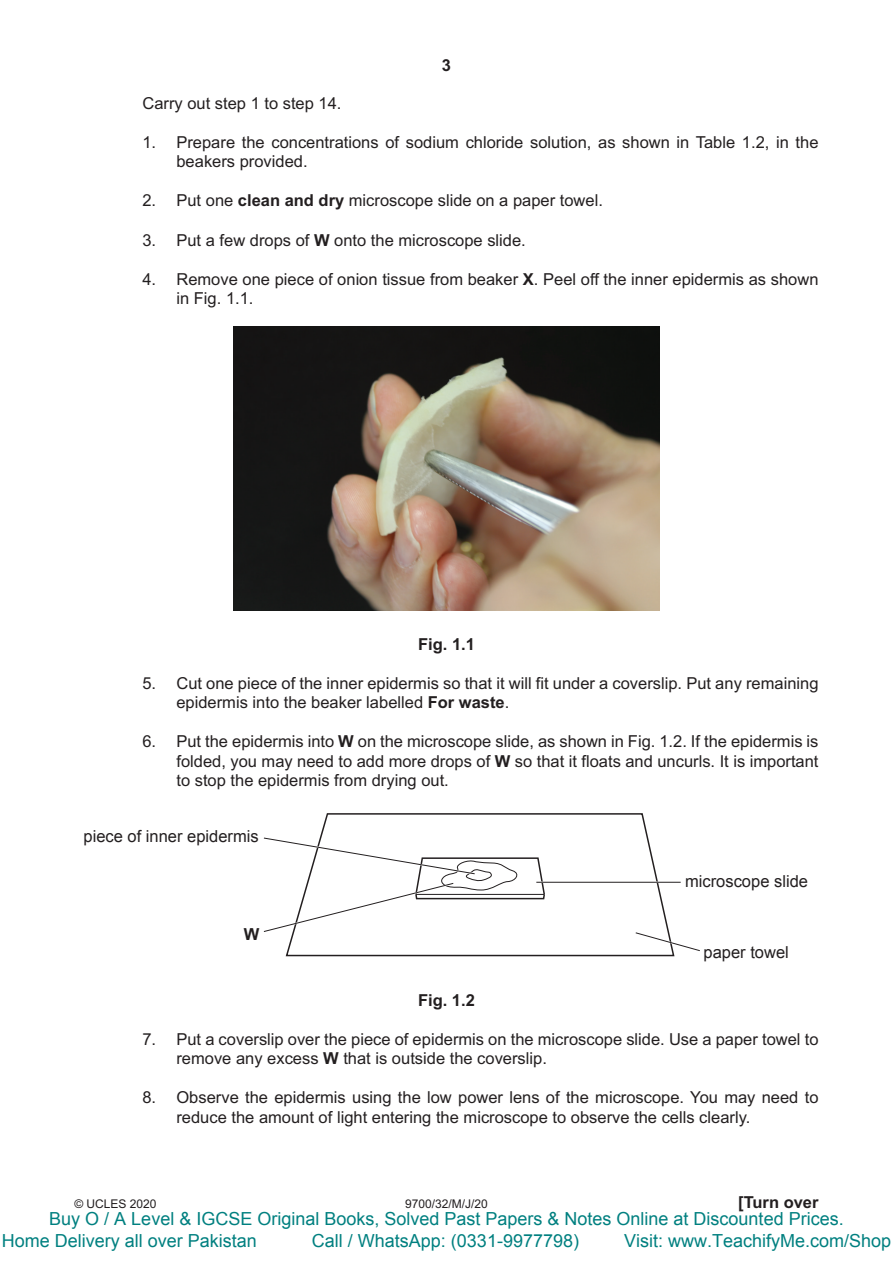
<style>
.page{position:relative;width:893px;height:1263px;background:#fff}
.page>*{position:absolute;margin:0;border:0;box-sizing:border-box;transform-origin:0 0}
.t1{font:18px/21.6px "Arial";color:#008080}
.t2{font:16.5px/19.5px "Arial";color:#231f20}
.t3{font:700 16.5px "Arial";color:#231f20}
.t4{font:12px "Arial";color:#231f20}
.s1{font-weight:700}
</style>
<div class="page">
<img style="left:234px;top:327px;width:425px;height:283px">
<svg style="left:285px;top:813px;width:390px;height:144px"></svg>
<hr style="left:536px;top:881px;width:145px;height:2px;background:#fff">
<hr style="left:536px;top:882px;width:145px;height:1px;background:#231f20">
<svg style="left:634px;top:931px;width:66px;height:21px"></svg>
<svg style="left:263px;top:836px;width:283px;height:97px"></svg>
<p class="t3" style="left:442px;top:53px;width:11px">3</p>
<p class="t2" style="left:142px;top:93px;width:201px">Carry out step 1 to step 14.</p>
<p class="t2" style="left:176px;top:132px;width:644px;text-indent:-34px">1. Prepare the concentrations of sodium chloride solution, as shown in Table 1.2, in the beakers provided.</p>
<p class="t2" style="left:142px;top:191px;width:462px">2. Put one <span class="s1">clean and dry</span> microscope slide on a paper towel.</p>
<p class="t2" style="left:142px;top:230px;width:385px">3. Put a few drops of <span class="s1">W</span> onto the microscope slide.</p>
<p class="t2" style="left:176px;top:269px;width:644px;text-indent:-34px">4. Remove one piece of onion tissue from beaker <span class="s1">X</span>. Peel off the inner epidermis as shown in Fig. 1.1.</p>
<p class="t3" style="left:418px;top:632px;width:58px">Fig. 1.1</p>
<p class="t2" style="left:176px;top:673px;width:643px;text-indent:-34px">5. Cut one piece of the inner epidermis so that it will fit under a coverslip. Put any remaining epidermis into the beaker labelled <span class="s1">For waste</span>.</p>
<p class="t2" style="left:176px;top:731px;width:644px;text-align:justify;text-indent:-34px">6. Put the epidermis into <span class="s1">W</span> on the microscope slide, as shown in Fig. 1.2. If the epidermis is folded, you may need to add more drops of <span class="s1">W</span> so that it floats and uncurls. It is important to stop the epidermis from drying out.</p>
<p class="t2" style="left:84px;top:827px;width:177px">piece of inner epidermis</p>
<p class="t3" style="left:244px;top:923px;width:17px">W</p>
<p class="t2" style="left:685px;top:872px;width:124px">microscope slide</p>
<p class="t2" style="left:704px;top:942px;width:87px">paper towel</p>
<p class="t3" style="left:418px;top:988px;width:58px">Fig. 1.2</p>
<p class="t2" style="left:176px;top:1029px;width:644px;text-indent:-34px">7. Put a coverslip over the piece of epidermis on the microscope slide. Use a paper towel to remove any excess <span class="s1">W</span> that is outside the coverslip.</p>
<p class="t2" style="left:176px;top:1088px;width:644px;text-indent:-34px">8. Observe the epidermis using the low power lens of the microscope. You may need to reduce the amount of light entering the microscope to observe the cells clearly.</p>
<p class="t4" style="left:74px;top:1195px;width:84px">© UCLES 2020</p>
<p class="t4" style="left:405px;top:1195px;width:84px">9700/32/M/J/20</p>
<p class="t3" style="left:738px;top:1190px;width:82px">[Turn over</p>
<p class="t1" style="left:2px;top:1208px;width:843px;text-indent:47px">Buy O / A Level &amp; IGCSE Original Books, Solved Past Papers &amp; Notes Online at Discounted Prices.<br>Home Delivery all over Pakistan</p>
<p class="t1" style="left:312px;top:1229px;width:269px">Call / WhatsApp: (0331-9977798)</p>
<p class="t1" style="left:624px;top:1229px;width:269px">Visit: www.TeachifyMe.com/Shop</p>
</div>
